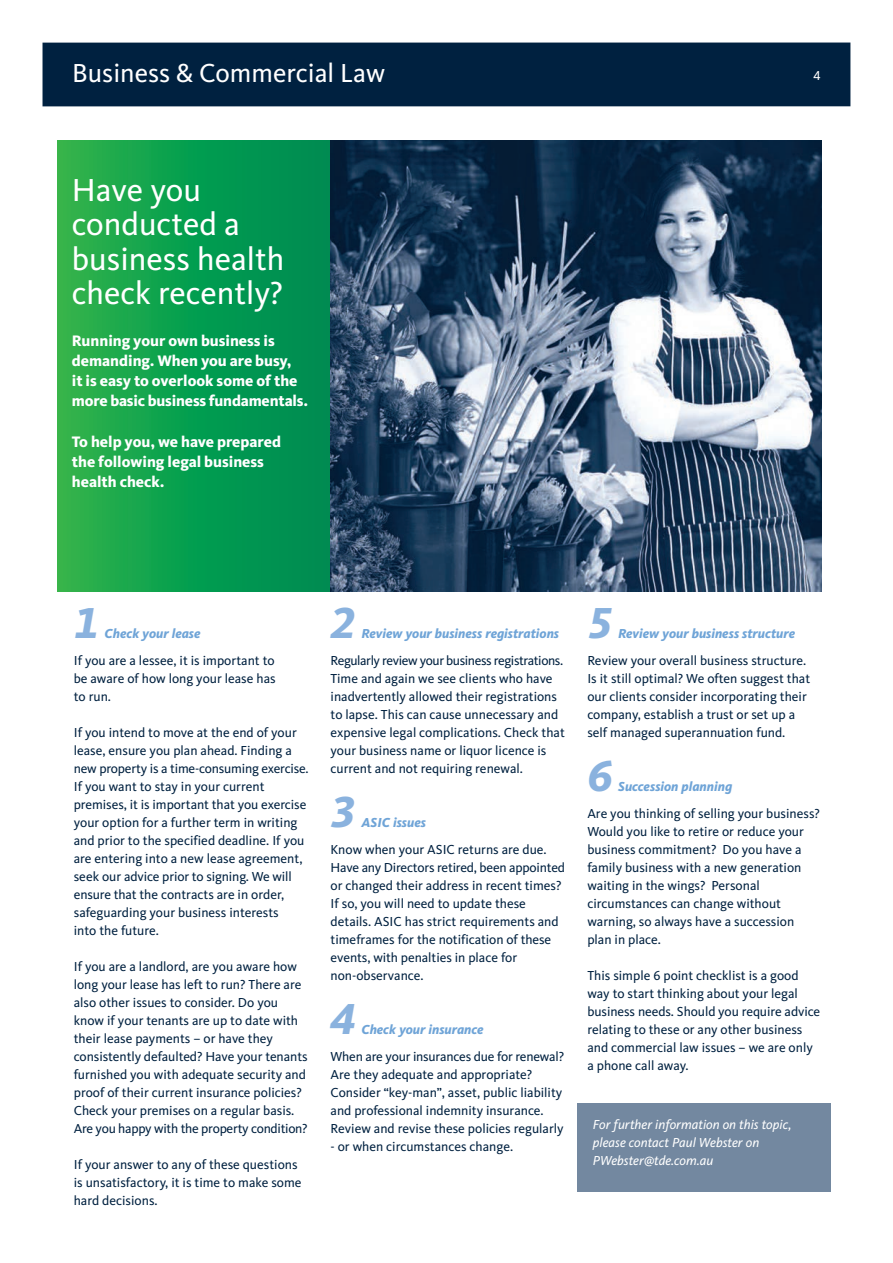
<style>
.page{position:relative;width:893px;height:1263px;background:#fff}
.page>*{position:absolute;margin:0;border:0;box-sizing:border-box;transform-origin:0 0}
.t1{font:italic 800 45px "Kievit Offc";color:#8ab2de}
.t2{font:33px/34.5px "Kievit Offc";color:#fff}
.t3{font:27px "Kievit Offc";color:#fff}
.t4{font:800 15.75px/20.2px "Kievit Offc";color:#fff}
.t5{font:13.5px/18px "Kievit Offc";color:#002140}
.t6{font:italic 800 13.5px "Kievit Offc";color:#6fa4d7}
.t7{font:italic 13.5px/18px "Kievit Offc";color:#fff}
.t8{font:13.5px "Kievit Offc";color:#fff}
</style>
<div class="page">
<div style="left:43px;top:43px;width:807px;height:63px;background:#002140"></div>
<div style="left:577px;top:1103px;width:254px;height:89px;background:#7388a0"></div>
<div style="left:57px;top:140px;width:274px;height:451px;background:linear-gradient(to right,#2ab34b,#008952)"></div>
<img style="left:331px;top:140px;width:490px;height:451px">
<h3 class="t3" style="left:72px;top:57px;width:314px">Business &amp; Commercial Law</h3>
<p class="t8" style="left:813px;top:68px;width:9px">4</p>
<h2 class="t2" style="left:72px;top:173px;width:214px">Have you conducted a business health check recently?</h2>
<p class="t4" style="left:72px;top:330px;width:238px">Running your own business is demanding. When you are busy,<br>it is easy to overlook some of the more basic business fundamentals.</p>
<p class="t4" style="left:72px;top:431px;width:211px">To help you, we have prepared the following legal business health check.</p>
<h1 class="t1" style="left:74px;top:596px;width:27px">1</h1>
<p class="t6" style="left:105px;top:625px;width:97px">Check your lease</p>
<p class="t5" style="left:74px;top:652px;width:203px;text-align:justify">If you are a lessee, it is important to be aware of how long your lease has to run.</p>
<p class="t5" style="left:74px;top:724px;width:236px">If you intend to move at the end of your lease, ensure you plan ahead. Finding a new property is a time-consuming exercise.<br>If you want to stay in your current premises, it is important that you exercise your option for a further term in writing and prior to the specified deadline. If you are entering into a new lease agreement, seek our advice prior to signing. We will ensure that the contracts are in order, safeguarding your business interests<br>into the future.</p>
<p class="t5" style="left:74px;top:958px;width:235px">If you are a landlord, are you aware how long your lease has left to run? There are also other issues to consider. Do you know if your tenants are up to date with their lease payments – or have they consistently defaulted? Have your tenants furnished you with adequate security and proof of their current insurance policies?<br>Check your premises on a regular basis.<br>Are you happy with the property condition?</p>
<p class="t5" style="left:74px;top:1156px;width:229px">If your answer to any of these questions is unsatisfactory, it is time to make some hard decisions.</p>
<h1 class="t1" style="left:331px;top:596px;width:27px">2</h1>
<p class="t6" style="left:361px;top:625px;width:199px">Review your business registrations</p>
<p class="t5" style="left:331px;top:652px;width:236px">Regularly review your business registrations.<br>Time and again we see clients who have inadvertently allowed their registrations to lapse. This can cause unnecessary and expensive legal complications. Check that your business name or liquor licence is current and not requiring renewal.</p>
<h1 class="t1" style="left:331px;top:785px;width:27px">3</h1>
<p class="t6" style="left:361px;top:814px;width:66px">ASIC issues</p>
<p class="t5" style="left:331px;top:841px;width:236px">Know when your ASIC returns are due.<br>Have any Directors retired, been appointed or changed their address in recent times?<br>If so, you will need to update these details. ASIC has strict requirements and timeframes for the notification of these events, with penalties in place for non-observance.</p>
<h1 class="t1" style="left:331px;top:992px;width:27px">4</h1>
<p class="t6" style="left:361px;top:1021px;width:124px">Check your insurance</p>
<p class="t5" style="left:331px;top:1048px;width:235px">When are your insurances due for renewal?<br>Are they adequate and appropriate?<br>Consider “key-man”, asset, public liability and professional indemnity insurance.<br>Review and revise these policies regularly</p>
<p class="t5" style="left:331px;top:1138px;width:184px">- or when circumstances change.</p>
<h1 class="t1" style="left:587px;top:596px;width:27px">5</h1>
<p class="t6" style="left:618px;top:625px;width:178px">Review your business structure</p>
<p class="t5" style="left:587px;top:652px;width:224px">Review your overall business structure.<br>Is it still optimal? We often suggest that our clients consider incorporating their company, establish a trust or set up a self managed superannuation fund.</p>
<h1 class="t1" style="left:587px;top:749px;width:27px">6</h1>
<p class="t6" style="left:618px;top:778px;width:115px">Succession planning</p>
<p class="t5" style="left:587px;top:805px;width:234px">Are you thinking of selling your business?<br>Would you like to retire or reduce your business commitment? Do you have a family business with a new generation waiting in the wings? Personal circumstances can change without warning, so always have a succession plan in place.</p>
<p class="t5" style="left:587px;top:967px;width:234px">This simple 6 point checklist is a good way to start thinking about your legal business needs. Should you require advice relating to these or any other business and commercial law issues – we are only a phone call away.</p>
<p class="t7" style="left:593px;top:1115px;width:200px">For further information on this topic, please contact Paul Webster on<br>PWebster@tde.com.au</p>
</div>
